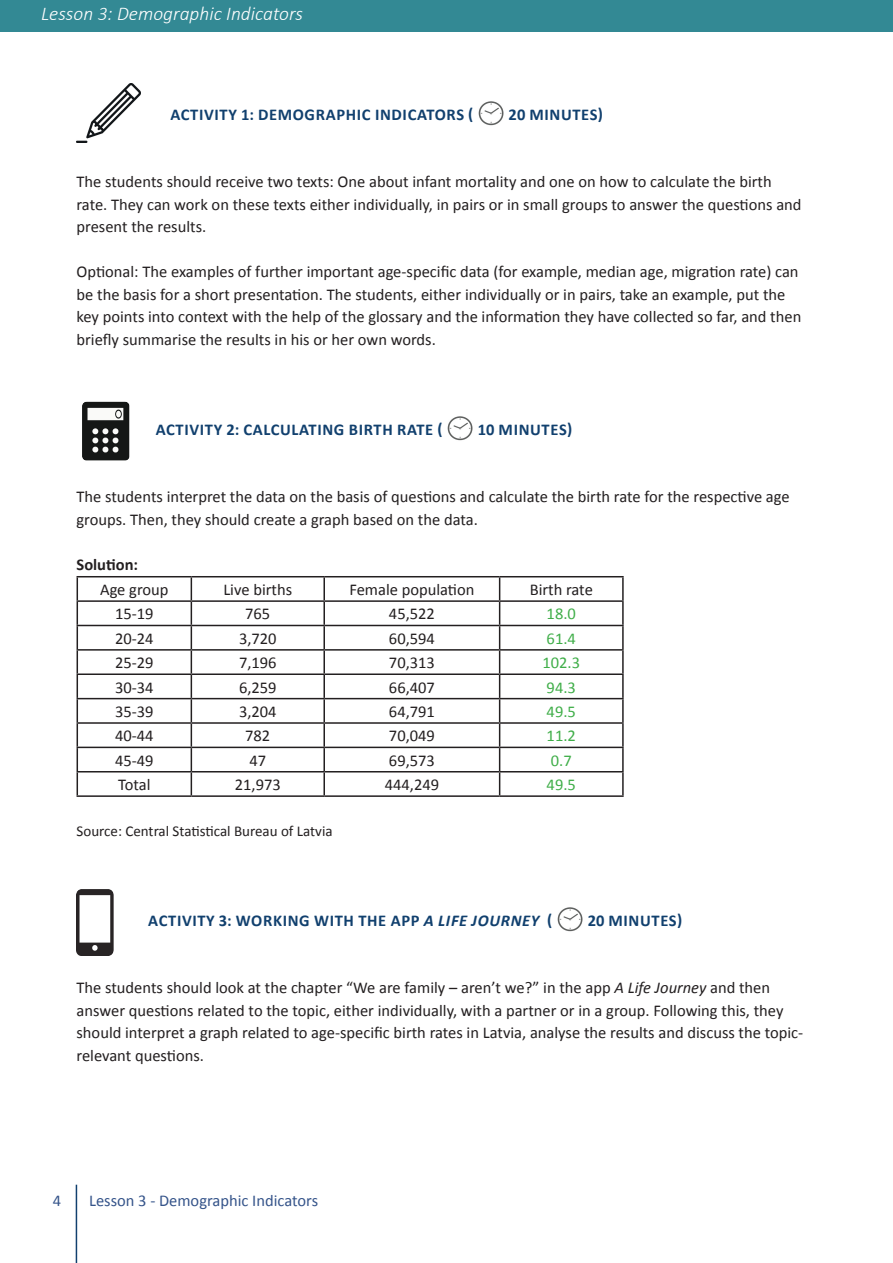
<style>
.page{position:relative;width:893px;height:1263px;background:#fff}
.page>*{position:absolute;margin:0;border:0;box-sizing:border-box;transform-origin:0 0}
.t1{font:italic 300 19.5px "Calibri";color:#fff}
.t2{font:16.5px/22.5px "Calibri";color:#231f20}
.t3{font:700 16.5px "Calibri";letter-spacing:.04em;color:#11406e}
.t4{font:16.5px "Calibri";color:#40ae49}
.Headline{font:16.5px "Calibri";color:#35548a}
.t5{font:700 16.5px "Calibri";color:#231f20}
.t6{font:15px "Calibri";color:#231f20}
.s1{font-style:italic}
</style>
<div class="page">
<div style="left:0;top:0;width:893px;height:32px;background:#338994"></div>
<hr style="left:76px;top:1185px;width:1px;height:78px;background:#11406e">
<img style="left:478px;top:101px;width:26px;height:25px">
<img style="left:447px;top:416px;width:26px;height:25px">
<hr style="left:77px;top:576px;width:114px;height:1px;background:#231f20">
<hr style="left:191px;top:576px;width:133px;height:1px;background:#231f20">
<hr style="left:324px;top:576px;width:176px;height:1px;background:#231f20">
<hr style="left:323px;top:577px;width:2px;height:23px;background:#231f20">
<hr style="left:500px;top:576px;width:124px;height:1px;background:#231f20">
<hr style="left:622px;top:577px;width:2px;height:23px;background:#231f20">
<hr style="left:77px;top:600px;width:114px;height:2px;background:#231f20">
<hr style="left:191px;top:600px;width:133px;height:2px;background:#231f20">
<hr style="left:324px;top:600px;width:176px;height:2px;background:#231f20">
<hr style="left:323px;top:602px;width:2px;height:23px;background:#231f20">
<hr style="left:500px;top:600px;width:124px;height:2px;background:#231f20">
<hr style="left:622px;top:602px;width:2px;height:23px;background:#231f20">
<hr style="left:77px;top:625px;width:114px;height:1px;background:#231f20">
<hr style="left:191px;top:625px;width:133px;height:1px;background:#231f20">
<hr style="left:324px;top:625px;width:176px;height:1px;background:#231f20">
<hr style="left:323px;top:626px;width:2px;height:23px;background:#231f20">
<hr style="left:500px;top:625px;width:124px;height:1px;background:#231f20">
<hr style="left:622px;top:626px;width:2px;height:23px;background:#231f20">
<hr style="left:77px;top:649px;width:114px;height:2px;background:#231f20">
<hr style="left:191px;top:649px;width:133px;height:2px;background:#231f20">
<hr style="left:324px;top:649px;width:176px;height:2px;background:#231f20">
<hr style="left:323px;top:651px;width:2px;height:22px;background:#231f20">
<hr style="left:500px;top:649px;width:124px;height:2px;background:#231f20">
<hr style="left:622px;top:651px;width:2px;height:22px;background:#231f20">
<hr style="left:77px;top:673px;width:114px;height:2px;background:#231f20">
<hr style="left:191px;top:673px;width:133px;height:2px;background:#231f20">
<hr style="left:324px;top:673px;width:176px;height:2px;background:#231f20">
<hr style="left:323px;top:675px;width:2px;height:23px;background:#231f20">
<hr style="left:500px;top:673px;width:124px;height:2px;background:#231f20">
<hr style="left:622px;top:675px;width:2px;height:23px;background:#231f20">
<hr style="left:77px;top:698px;width:114px;height:1px;background:#231f20">
<hr style="left:191px;top:698px;width:133px;height:1px;background:#231f20">
<hr style="left:324px;top:698px;width:176px;height:1px;background:#231f20">
<hr style="left:323px;top:699px;width:2px;height:23px;background:#231f20">
<hr style="left:500px;top:698px;width:124px;height:1px;background:#231f20">
<hr style="left:622px;top:699px;width:2px;height:23px;background:#231f20">
<hr style="left:77px;top:722px;width:114px;height:2px;background:#231f20">
<hr style="left:191px;top:722px;width:133px;height:2px;background:#231f20">
<hr style="left:324px;top:722px;width:176px;height:2px;background:#231f20">
<hr style="left:323px;top:724px;width:2px;height:23px;background:#231f20">
<hr style="left:500px;top:722px;width:124px;height:2px;background:#231f20">
<hr style="left:622px;top:724px;width:2px;height:23px;background:#231f20">
<hr style="left:77px;top:747px;width:114px;height:1px;background:#231f20">
<hr style="left:191px;top:747px;width:133px;height:1px;background:#231f20">
<hr style="left:324px;top:747px;width:176px;height:1px;background:#231f20">
<hr style="left:323px;top:748px;width:2px;height:23px;background:#231f20">
<hr style="left:500px;top:747px;width:124px;height:1px;background:#231f20">
<hr style="left:622px;top:748px;width:2px;height:23px;background:#231f20">
<hr style="left:77px;top:771px;width:114px;height:1px;background:#231f20">
<svg style="left:77px;top:577px;width:1px;height:218px"></svg>
<hr style="left:191px;top:771px;width:133px;height:1px;background:#231f20">
<svg style="left:191px;top:577px;width:1px;height:218px"></svg>
<hr style="left:324px;top:771px;width:176px;height:1px;background:#231f20">
<hr style="left:323px;top:772px;width:2px;height:23px;background:#231f20">
<hr style="left:500px;top:771px;width:124px;height:1px;background:#231f20">
<svg style="left:499px;top:577px;width:1px;height:218px"></svg>
<hr style="left:622px;top:772px;width:2px;height:23px;background:#231f20">
<hr style="left:77px;top:795px;width:114px;height:2px;background:#231f20">
<hr style="left:191px;top:795px;width:133px;height:2px;background:#231f20">
<hr style="left:324px;top:795px;width:176px;height:2px;background:#231f20">
<hr style="left:500px;top:795px;width:124px;height:2px;background:#231f20">
<img style="left:557px;top:907px;width:26px;height:25px">
<img style="left:82px;top:401px;width:48px;height:60px">
<img style="left:77px;top:889px;width:36px;height:66px">
<img style="left:77px;top:84px;width:63px;height:58px">
<p class="t1" style="left:41px;top:2px;width:264px">Lesson 3: Demographic Indicators</p>
<p class="t3" style="left:170px;top:104px;width:304px">ACTIVITY 1: DEMOGRAPHIC INDICATORS (</p>
<p class="t3" style="left:509px;top:104px;width:96px">20 MINUTES)</p>
<p class="t2" style="left:77px;top:171px;width:726px">The students should receive two texts: One about infant mortality and one on how to calculate the birth rate. They can work on these texts either individually, in pairs or in small groups to answer the questions and present the results.</p>
<p class="t2" style="left:77px;top:261px;width:726px">Optional: The examples of further important age-specific data (for example, median age, migration rate) can be the basis for a short presentation. The students, either individually or in pairs, take an example, put the key points into context with the help of the glossary and the information they have collected so far, and then briefly summarise the results in his or her own words.</p>
<p class="t3" style="left:156px;top:419px;width:288px">ACTIVITY 2: CALCULATING BIRTH RATE (</p>
<p class="t3" style="left:478px;top:419px;width:96px">10 MINUTES)</p>
<p class="t2" style="left:77px;top:486px;width:715px">The students interpret the data on the basis of questions and calculate the birth rate for the respective age groups. Then, they should create a graph based on the data.</p>
<p class="t5" style="left:77px;top:554px;width:63px">Solution:</p>
<p class="t2" style="left:100px;top:578px;width:70px">Age group</p>
<p class="t2" style="left:223px;top:578px;width:70px">Live births</p>
<p class="t2" style="left:349px;top:578px;width:127px">Female population</p>
<p class="t2" style="left:530px;top:578px;width:65px">Birth rate</p>
<p class="t2" style="left:115px;top:603px;width:40px">15-19</p>
<p class="t2" style="left:245px;top:603px;width:27px">765</p>
<p class="t2" style="left:389px;top:603px;width:47px">45,522</p>
<p class="t4" style="left:547px;top:604px;width:31px">18.0</p>
<p class="t2" style="left:115px;top:627px;width:40px">20-24</p>
<p class="t2" style="left:239px;top:627px;width:39px">3,720</p>
<p class="t2" style="left:389px;top:627px;width:47px">60,594</p>
<p class="t4" style="left:547px;top:628px;width:31px">61.4</p>
<p class="t2" style="left:115px;top:651px;width:40px">25-29</p>
<p class="t2" style="left:239px;top:651px;width:39px">7,196</p>
<p class="t2" style="left:389px;top:651px;width:47px">70,313</p>
<p class="t4" style="left:542px;top:652px;width:39px">102.3</p>
<p class="t2" style="left:115px;top:676px;width:40px">30-34</p>
<p class="t2" style="left:239px;top:676px;width:39px">6,259</p>
<p class="t2" style="left:389px;top:676px;width:47px">66,407</p>
<p class="t4" style="left:547px;top:677px;width:31px">94.3</p>
<p class="t2" style="left:115px;top:700px;width:40px">35-39</p>
<p class="t2" style="left:239px;top:700px;width:39px">3,204</p>
<p class="t2" style="left:389px;top:700px;width:47px">64,791</p>
<p class="t4" style="left:547px;top:701px;width:31px">49.5</p>
<p class="t2" style="left:115px;top:725px;width:40px">40-44</p>
<p class="t2" style="left:245px;top:725px;width:27px">782</p>
<p class="t2" style="left:389px;top:725px;width:47px">70,049</p>
<p class="t4" style="left:547px;top:725px;width:31px">11.2</p>
<p class="t2" style="left:115px;top:749px;width:40px">45-49</p>
<p class="t2" style="left:249px;top:749px;width:18px">47</p>
<p class="t2" style="left:389px;top:749px;width:47px">69,573</p>
<p class="t4" style="left:551px;top:750px;width:22px">0.7</p>
<p class="t2" style="left:118px;top:773px;width:34px">Total</p>
<p class="t2" style="left:235px;top:773px;width:47px">21,973</p>
<p class="t2" style="left:385px;top:773px;width:56px">444,249</p>
<p class="t4" style="left:547px;top:774px;width:31px">49.5</p>
<p class="t6" style="left:77px;top:821px;width:258px">Source: Central Statistical Bureau of Latvia</p>
<p class="t3" style="left:148px;top:910px;width:406px">ACTIVITY 3: WORKING WITH THE APP <span class="s1">A LIFE JOURNEY</span> (</p>
<p class="t3" style="left:588px;top:910px;width:96px">20 MINUTES)</p>
<p class="t2" style="left:77px;top:977px;width:728px">The students should look at the chapter “We are family – aren’t we?” in the app <span class="s1">A Life Journey</span> and then answer questions related to the topic, either individually, with a partner or in a group. Following this, they should interpret a graph related to age-specific birth rates in Latvia, analyse the results and discuss the topic&shy;relevant questions.</p>
<p class="Headline" style="left:53px;top:1190px;width:10px">4</p>
<p class="Headline" style="left:89px;top:1190px;width:231px">Lesson 3 - Demographic Indicators</p>
</div>
